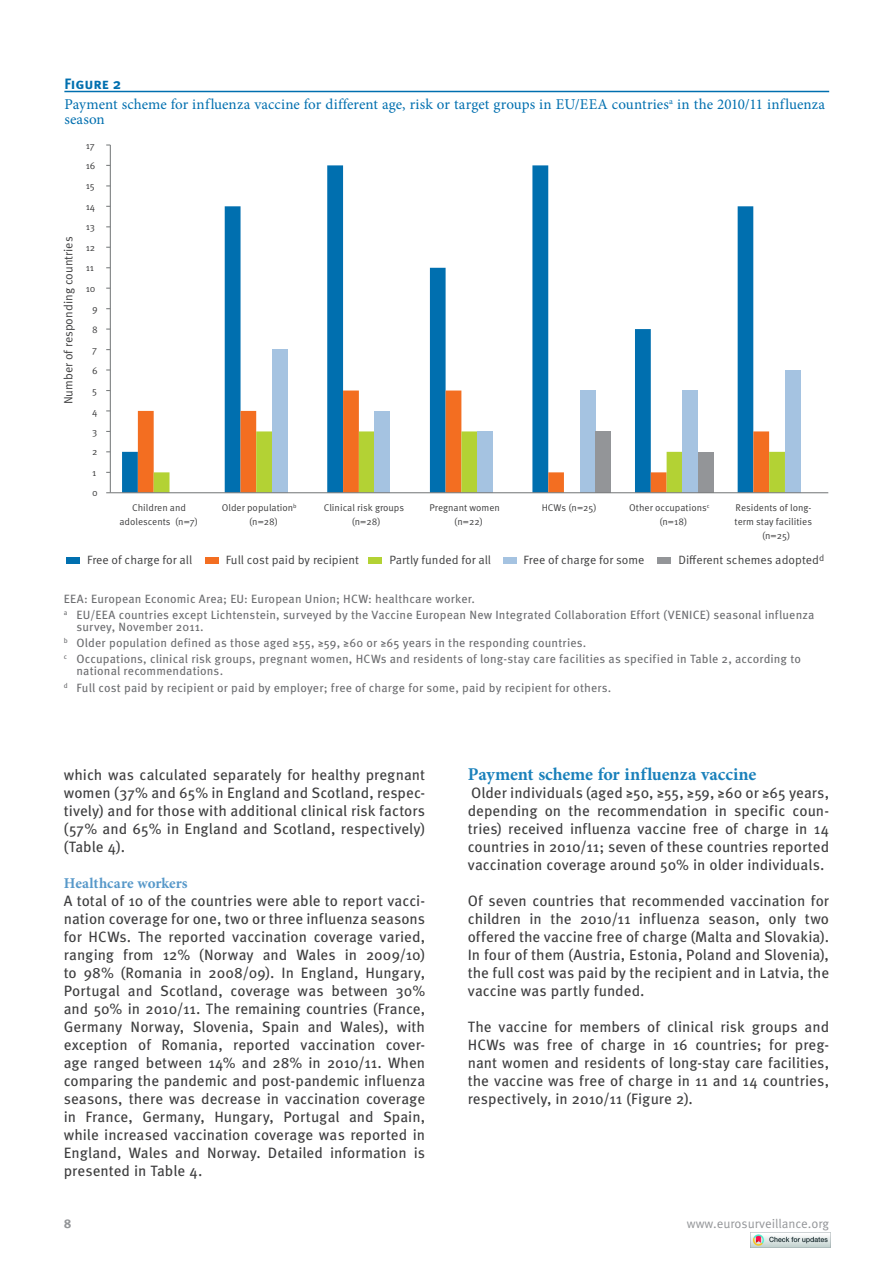
<style>
.page{position:relative;width:893px;height:1263px;background:#fff}
.page>*{position:absolute;margin:0;border:0;box-sizing:border-box;transform-origin:0 0}
.t1{font:700 18px "Minion Pro";letter-spacing:-.005em;color:#1a81bb}
.t2{font:15px/18px "Meta Pro";color:#3e3e3f;text-align:justify}
.t3{font:15px/15px "Minion Pro";letter-spacing:.005em;color:#006faf}
.t4{font:700 15px "Minion Pro";color:#5798c9}
.t5{font:700 15px "Meta Pro";letter-spacing:-.005em;color:#006faf}
.t6{font:12.75px "Meta Pro";color:#939598}
.t7{font:700 12.75px "Meta Pro";color:#939598}
.t8{font:12px/16.2px "Meta Pro";letter-spacing:.01em;color:#6c6d70}
.t9{font:12px "Meta Pro";color:#3e3e3f}
.t10{font:9.75px/14px "Meta Pro";color:#3e3e3f;text-align:center}
</style>
<div class="page">
<hr style="left:64px;top:91px;width:765px;height:1px;background:#006faf">
<svg style="left:122px;top:165px;width:631px;height:327px"></svg>
<svg style="left:138px;top:390px;width:616px;height:102px"></svg>
<svg style="left:154px;top:431px;width:631px;height:61px"></svg>
<div style="left:272px;top:350px;width:16px;height:143px;background:#a5c3e1"></div>
<div style="left:375px;top:411px;width:15px;height:82px;background:#a5c3e1"></div>
<div style="left:477px;top:431px;width:16px;height:62px;background:#a5c3e1"></div>
<div style="left:580px;top:390px;width:16px;height:103px;background:#a5c3e1"></div>
<div style="left:682px;top:390px;width:16px;height:103px;background:#a5c3e1"></div>
<div style="left:785px;top:370px;width:16px;height:123px;background:#a5c3e1"></div>
<div style="left:596px;top:431px;width:15px;height:62px;background:#939598"></div>
<div style="left:698px;top:452px;width:16px;height:41px;background:#939598"></div>
<hr style="left:110px;top:145px;width:1px;height:348px;background:#7b7e7f">
<hr style="left:110px;top:492px;width:718px;height:1px;background:#7b7e7f">
<div style="left:66px;top:557px;width:14px;height:7px;background:#006faf"></div>
<div style="left:205px;top:557px;width:14px;height:7px;background:#f36e21"></div>
<div style="left:368px;top:557px;width:14px;height:7px;background:#b3d234"></div>
<div style="left:503px;top:557px;width:14px;height:7px;background:#a5c3e1"></div>
<div style="left:658px;top:557px;width:13px;height:7px;background:#939598"></div>
<img style="left:750px;top:1232px;width:80px;height:16px">
<p class="t5" style="left:64px;top:74px;width:59px">Figure 2</p>
<p class="t3" style="left:64px;top:97px;width:762px">Payment scheme for influenza vaccine for different age, risk or target groups in EU/EEA countries<sup>a</sup> in the 2010/11 influenza season</p>
<p class="t10" style="left:86px;top:139px;width:11px">17</p>
<p class="t10" style="left:86px;top:159px;width:11px">16</p>
<p class="t10" style="left:86px;top:179px;width:11px">15</p>
<p class="t10" style="left:86px;top:200px;width:11px">14</p>
<p class="t9" style="left:61px;top:404px;width:169px;rotate:-90deg">Number of responding countries</p>
<p class="t10" style="left:86px;top:220px;width:11px">13</p>
<p class="t10" style="left:86px;top:241px;width:11px">12</p>
<p class="t10" style="left:86px;top:261px;width:10px">11</p>
<p class="t10" style="left:86px;top:282px;width:11px">10</p>
<p class="t10" style="left:92px;top:302px;width:7px">9</p>
<p class="t10" style="left:92px;top:323px;width:7px">8</p>
<p class="t10" style="left:92px;top:343px;width:6px">7</p>
<p class="t10" style="left:92px;top:364px;width:7px">6</p>
<p class="t10" style="left:92px;top:384px;width:6px">5</p>
<p class="t10" style="left:92px;top:404px;width:7px">4</p>
<p class="t10" style="left:92px;top:425px;width:7px">3</p>
<p class="t10" style="left:92px;top:445px;width:7px">2</p>
<p class="t10" style="left:92px;top:466px;width:6px">1</p>
<p class="t10" style="left:92px;top:486px;width:7px">0</p>
<p class="t10" style="left:119px;top:501px;width:80px">Children and adolescents (n=7)</p>
<p class="t10" style="left:249px;top:501px;width:49px;text-align:left;text-indent:-27px">Older population<sup>b </sup>(n=28)</p>
<p class="t10" style="left:324px;top:501px;width:82px">Clinical risk groups (n=28)</p>
<p class="t10" style="left:454px;top:501px;width:47px;text-align:left;text-indent:-25px">Pregnant women (n=22)</p>
<p class="t10" style="left:542px;top:501px;width:56px">HCWs (n=25)</p>
<p class="t10" style="left:659px;top:501px;width:52px;text-align:left;text-indent:-30px">Other occupations<sup>c </sup>(n=18)</p>
<p class="t10" style="left:735px;top:501px;width:79px">Residents of long&shy;term stay facilities (n=25)</p>
<p class="t9" style="left:87px;top:552px;width:107px">Free of charge for all</p>
<p class="t9" style="left:226px;top:552px;width:135px">Full cost paid by recipient</p>
<p class="t9" style="left:389px;top:552px;width:103px">Partly funded for all</p>
<p class="t9" style="left:524px;top:552px;width:122px">Free of charge for some</p>
<p class="t9" style="left:678px;top:552px;width:147px">Different schemes adopted<sup>d</sup></p>
<p class="t8" style="left:64px;top:591px;width:752px">EEA: European Economic Area; EU: European Union; HCW: healthcare worker.<br><sup>a</sup> EU/EEA countries except Lichtenstein, surveyed by the Vaccine European New Integrated Collaboration Effort (VENICE) seasonal influenza</p>
<p class="t8" style="left:64px;top:619px;width:739px;text-indent:13px">survey, November 2011.<br><sup>b</sup> Older population defined as those aged ≥55, ≥59, ≥60 or ≥65 years in the responding countries.<br><sup>c</sup> Occupations, clinical risk groups, pregnant women, HCWs and residents of long-stay care facilities as specified in Table 2, according to</p>
<p class="t8" style="left:64px;top:663px;width:549px;text-indent:13px">national recommendations.<br><sup>d</sup> Full cost paid by recipient or paid by employer; free of charge for some, paid by recipient for others.</p>
<p class="t2" style="left:64px;top:766px;width:363px">which was calculated separately for healthy pregnant women (37% and 65% in England and Scotland, respec&shy;tively) and for those with additional clinical risk factors (57% and 65% in England and Scotland, respectively) (Table 4).</p>
<p class="t4" style="left:64px;top:872px;width:125px">Healthcare workers</p>
<p class="t2" style="left:64px;top:892px;width:363px">A total of 10 of the countries were able to report vacci&shy;nation coverage for one, two or three influenza seasons for HCWs. The reported vaccination coverage varied, ranging from 12% (Norway and Wales in 2009/10) to 98% (Romania in 2008/09). In England, Hungary, Portugal and Scotland, coverage was between 30% and 50% in 2010/11. The remaining countries (France, Germany Norway, Slovenia, Spain and Wales), with exception of Romania, reported vaccination cover&shy;age ranged between 14% and 28% in 2010/11. When comparing the pandemic and post-pandemic influenza seasons, there was decrease in vaccination coverage in France, Germany, Hungary, Portugal and Spain, while increased vaccination coverage was reported in England, Wales and Norway. Detailed information is presented in Table 4.</p>
<p class="t1" style="left:468px;top:761px;width:290px">Payment scheme for influenza vaccine</p>
<p class="t2" style="left:468px;top:784px;width:363px">Older individuals (aged ≥50, ≥55, ≥59, ≥60 or ≥65 years, depending on the recommendation in specific coun&shy;tries) received influenza vaccine free of charge in 14 countries in 2010/11; seven of these countries reported vaccination coverage around 50% in older individuals.</p>
<p class="t2" style="left:468px;top:892px;width:363px">Of seven countries that recommended vaccination for children in the 2010/11 influenza season, only two offered the vaccine free of charge (Malta and Slovakia).<br>In four of them (Austria, Estonia, Poland and Slovenia), the full cost was paid by the recipient and in Latvia, the vaccine was partly funded.</p>
<p class="t2" style="left:468px;top:1018px;width:363px">The vaccine for members of clinical risk groups and HCWs was free of charge in 16 countries; for preg&shy;nant women and residents of long-stay care facilities, the vaccine was free of charge in 11 and 14 countries, respectively, in 2010/11 (Figure 2).</p>
<p class="t7" style="left:64px;top:1215px;width:9px">8</p>
<p class="t6" style="left:687px;top:1215px;width:144px">www.eurosurveillance.org</p>
</div>
